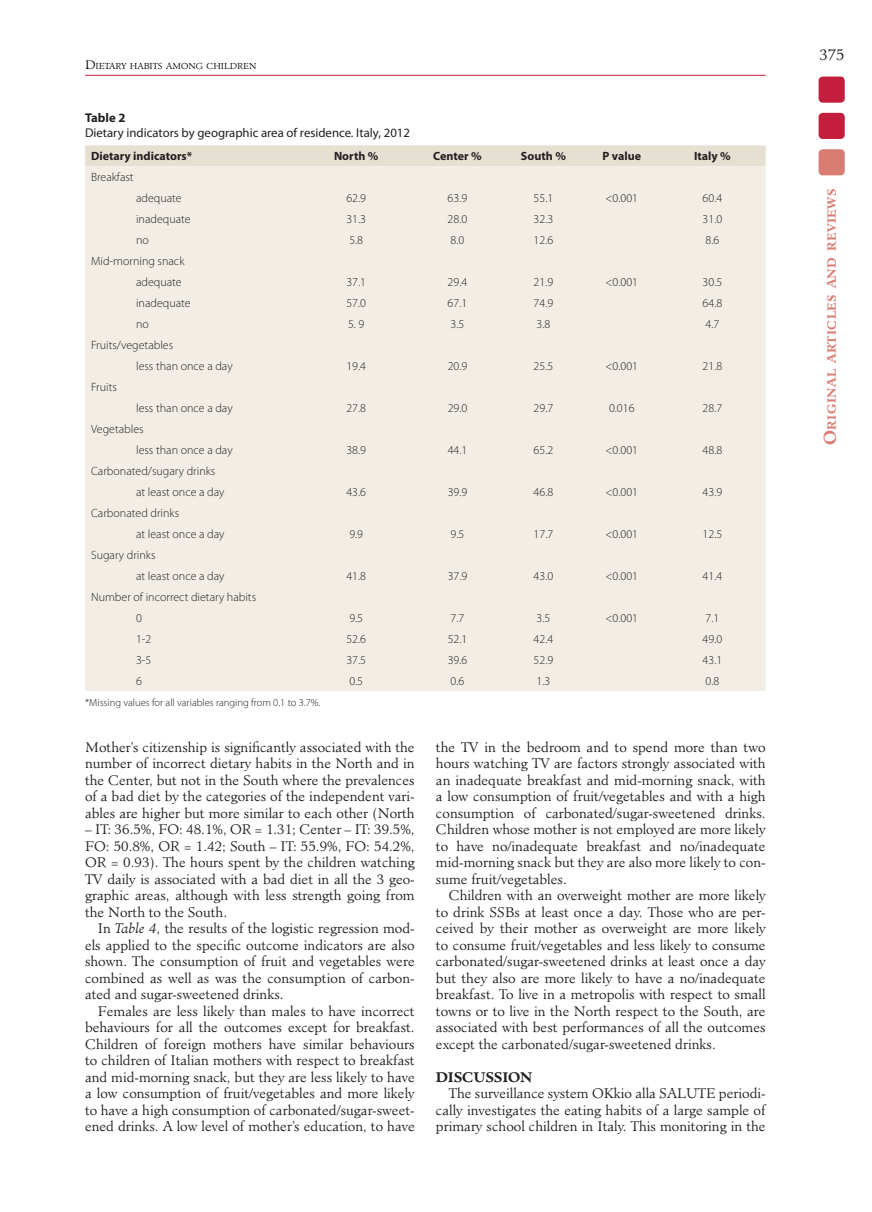
<style>
.page{position:relative;width:872px;height:1212px;background:#fff}
.page>*{position:absolute;margin:0;border:0;box-sizing:border-box;transform-origin:0 0}
.t1{font:300 15px "Minister Std";color:#231f20}
.t2{font:300 13.5px/16.5px "Minister Std";color:#231f20;text-align:justify}
.t3{font:700 13.5px "Minister Std";letter-spacing:-.02em;color:#231f20}
.t4{font:12.75px "Myriad Pro";color:#231f20}
.t5{font:700 12.75px "Myriad Pro";color:#231f20}
.t6{font:300 12px/21px "Myriad Pro";color:#231f20}
.t7{font:700 12px "Myriad Pro";color:#231f20}
.t8{font:700 11.55px "Minister Std";letter-spacing:.045em;color:#d97c74}
.t9{font:300 10.5px "Myriad Pro";color:#231f20}
.t10{font:300 8.4px "Minister Std";color:#000}
.s1{font-size:12px}
.s2{font-style:italic}
.s3{font-size:16.5px}
</style>
<div class="page">
<hr style="left:85px;top:75px;width:680px;height:1px;background:#c31f3d">
<div style="left:818px;top:77px;width:26px;height:26px;background:#c31f3d;border-radius:4px"></div>
<div style="left:818px;top:113px;width:26px;height:26px;background:#c31f3d;border-radius:4px"></div>
<div style="left:818px;top:149px;width:26px;height:26px;background:#d97c74;border-radius:4px"></div>
<div style="left:85px;top:145px;width:680px;height:21px;background:#e6e0d3"></div>
<div style="left:85px;top:166px;width:680px;height:525px;background:#f2eee6"></div>
<p class="t10" style="left:85px;top:61px;width:173px"><span class="s1">D</span>IETARY HABITS AMONG CHILDREN</p>
<p class="t5" style="left:85px;top:110px;width:42px">Table 2</p>
<p class="t4" style="left:85px;top:126px;width:326px">Dietary indicators by geographic area of residence. Italy, 2012</p>
<p class="t7" style="left:91px;top:150px;width:103px">Dietary indicators*</p>
<p class="t7" style="left:334px;top:150px;width:46px">North %</p>
<p class="t7" style="left:433px;top:150px;width:50px">Center %</p>
<p class="t7" style="left:521px;top:150px;width:46px">South %</p>
<p class="t7" style="left:602px;top:150px;width:40px">P value</p>
<p class="t7" style="left:694px;top:150px;width:38px">Italy %</p>
<p class="t6" style="left:91px;top:167px;width:44px">Breakfast</p>
<p class="t6" style="left:136px;top:188px;width:47px">adequate</p>
<p class="t6" style="left:346px;top:188px;width:21px">62.9</p>
<p class="t6" style="left:447px;top:188px;width:21px">63.9</p>
<p class="t6" style="left:533px;top:188px;width:21px">55.1</p>
<p class="t6" style="left:605px;top:188px;width:34px">&lt;0.001</p>
<p class="t6" style="left:702px;top:188px;width:21px">60.4</p>
<p class="t6" style="left:136px;top:209px;width:56px">inadequate</p>
<p class="t6" style="left:346px;top:209px;width:21px">31.3</p>
<p class="t6" style="left:447px;top:209px;width:21px">28.0</p>
<p class="t6" style="left:533px;top:209px;width:21px">32.3</p>
<p class="t6" style="left:702px;top:209px;width:21px">31.0</p>
<p class="t6" style="left:136px;top:230px;width:14px">no</p>
<p class="t6" style="left:349px;top:230px;width:15px">5.8</p>
<p class="t6" style="left:450px;top:230px;width:15px">8.0</p>
<p class="t6" style="left:533px;top:230px;width:21px">12.6</p>
<p class="t6" style="left:705px;top:230px;width:15px">8.6</p>
<p class="t6" style="left:91px;top:251px;width:95px;text-align:right">Mid-morning snack adequate</p>
<p class="t6" style="left:346px;top:272px;width:21px">37.1</p>
<p class="t6" style="left:447px;top:272px;width:21px">29.4</p>
<p class="t6" style="left:533px;top:272px;width:21px">21.9</p>
<p class="t6" style="left:605px;top:272px;width:34px">&lt;0.001</p>
<p class="t6" style="left:702px;top:272px;width:21px">30.5</p>
<p class="t6" style="left:136px;top:293px;width:56px">inadequate</p>
<p class="t6" style="left:346px;top:293px;width:21px">57.0</p>
<p class="t6" style="left:447px;top:293px;width:21px">67.1</p>
<p class="t6" style="left:533px;top:293px;width:21px">74.9</p>
<p class="t6" style="left:702px;top:293px;width:21px">64.8</p>
<p class="t6" style="left:136px;top:314px;width:14px">no</p>
<p class="t6" style="left:348px;top:314px;width:18px">5. 9</p>
<p class="t6" style="left:450px;top:314px;width:15px">3.5</p>
<p class="t6" style="left:536px;top:314px;width:15px">3.8</p>
<p class="t6" style="left:705px;top:314px;width:15px">4.7</p>
<p class="t6" style="left:136px;top:335px;width:98px;text-indent:-45px">Fruits/vegetables<br>less than once a day</p>
<p class="t6" style="left:346px;top:356px;width:21px">19.4</p>
<p class="t6" style="left:447px;top:356px;width:21px">20.9</p>
<p class="t6" style="left:533px;top:356px;width:21px">25.5</p>
<p class="t6" style="left:605px;top:356px;width:34px">&lt;0.001</p>
<p class="t6" style="left:702px;top:356px;width:21px">21.8</p>
<p class="t6" style="left:91px;top:377px;width:27px">Fruits</p>
<p class="t6" style="left:136px;top:398px;width:98px">less than once a day</p>
<p class="t6" style="left:346px;top:398px;width:21px">27.8</p>
<p class="t6" style="left:447px;top:398px;width:21px">29.0</p>
<p class="t6" style="left:533px;top:398px;width:21px">29.7</p>
<p class="t6" style="left:609px;top:398px;width:27px">0.016</p>
<p class="t6" style="left:702px;top:398px;width:21px">28.7</p>
<p class="t6" style="left:136px;top:419px;width:98px;text-indent:-45px">Vegetables<br>less than once a day</p>
<p class="t6" style="left:346px;top:440px;width:21px">38.9</p>
<p class="t6" style="left:447px;top:440px;width:21px">44.1</p>
<p class="t6" style="left:533px;top:440px;width:21px">65.2</p>
<p class="t6" style="left:605px;top:440px;width:34px">&lt;0.001</p>
<p class="t6" style="left:702px;top:440px;width:21px">48.8</p>
<p class="t6" style="left:136px;top:461px;width:90px;text-indent:-45px">Carbonated/sugary drinks at least once a day</p>
<p class="t6" style="left:136px;top:503px;width:90px;text-indent:-45px">Carbonated drinks<br>at least once a day</p>
<p class="t6" style="left:136px;top:545px;width:90px;text-indent:-45px">Sugary drinks<br>at least once a day</p>
<p class="t6" style="left:136px;top:587px;width:121px;text-indent:-45px">Number of incorrect dietary habits<br>0</p>
<p class="t6" style="left:346px;top:482px;width:21px">43.6</p>
<p class="t6" style="left:447px;top:482px;width:21px">39.9</p>
<p class="t6" style="left:533px;top:482px;width:21px">46.8</p>
<p class="t6" style="left:605px;top:482px;width:34px">&lt;0.001</p>
<p class="t6" style="left:702px;top:482px;width:21px">43.9</p>
<p class="t6" style="left:349px;top:524px;width:15px">9.9</p>
<p class="t6" style="left:450px;top:524px;width:15px">9.5</p>
<p class="t6" style="left:533px;top:524px;width:21px">17.7</p>
<p class="t6" style="left:605px;top:524px;width:34px">&lt;0.001</p>
<p class="t6" style="left:702px;top:524px;width:21px">12.5</p>
<p class="t6" style="left:346px;top:566px;width:21px">41.8</p>
<p class="t6" style="left:447px;top:566px;width:21px">37.9</p>
<p class="t6" style="left:533px;top:566px;width:21px">43.0</p>
<p class="t6" style="left:605px;top:566px;width:34px">&lt;0.001</p>
<p class="t6" style="left:702px;top:566px;width:21px">41.4</p>
<p class="t6" style="left:349px;top:608px;width:15px">9.5</p>
<p class="t6" style="left:450px;top:608px;width:15px">7.7</p>
<p class="t6" style="left:536px;top:608px;width:15px">3.5</p>
<p class="t6" style="left:605px;top:608px;width:34px">&lt;0.001</p>
<p class="t6" style="left:705px;top:608px;width:15px">7.1</p>
<p class="t6" style="left:136px;top:629px;width:17px">1-2</p>
<p class="t6" style="left:346px;top:629px;width:21px">52.6</p>
<p class="t6" style="left:447px;top:629px;width:21px">52.1</p>
<p class="t6" style="left:533px;top:629px;width:21px">42.4</p>
<p class="t6" style="left:702px;top:629px;width:21px">49.0</p>
<p class="t6" style="left:136px;top:650px;width:17px">3-5</p>
<p class="t6" style="left:346px;top:650px;width:21px">37.5</p>
<p class="t6" style="left:447px;top:650px;width:21px">39.6</p>
<p class="t6" style="left:533px;top:650px;width:21px">52.9</p>
<p class="t6" style="left:702px;top:650px;width:21px">43.1</p>
<p class="t6" style="left:136px;top:671px;width:7px">6</p>
<p class="t6" style="left:349px;top:671px;width:15px">0.5</p>
<p class="t6" style="left:450px;top:671px;width:15px">0.6</p>
<p class="t6" style="left:536px;top:671px;width:15px">1.3</p>
<p class="t6" style="left:705px;top:671px;width:15px">0.8</p>
<p class="t9" style="left:85px;top:696px;width:237px">*Missing values for all variables ranging from 0.1 to 3.7%.</p>
<p class="t2" style="left:85px;top:739px;width:331px">Mother’s citizenship is significantly associated with the number of incorrect dietary habits in the North and in the Center, but not in the South where the prevalences of a bad diet by the categories of the independent vari&shy;ables are higher but more similar to each other (North</p>
<p class="t2" style="left:85px;top:821px;width:331px">– IT: 36.5%, FO: 48.1%, OR = 1.31; Center – IT: 39.5%, FO: 50.8%, OR = 1.42; South – IT: 55.9%, FO: 54.2%, OR = 0.93). The hours spent by the children watching TV daily is associated with a bad diet in all the 3 geo&shy;graphic areas, although with less strength going from the North to the South.</p>
<p class="t2" style="left:85px;top:920px;width:331px;text-indent:13px">In <span class="s2">Table 4</span>, the results of the logistic regression mod&shy;els applied to the specific outcome indicators are also shown. The consumption of fruit and vegetables were combined as well as was the consumption of carbon&shy;ated and sugar-sweetened drinks.</p>
<p class="t2" style="left:85px;top:1003px;width:331px;text-indent:13px">Females are less likely than males to have incorrect behaviours for all the outcomes except for breakfast.<br>Children of foreign mothers have similar behaviours to children of Italian mothers with respect to breakfast and mid-morning snack, but they are less likely to have a low consumption of fruit/vegetables and more likely to have a high consumption of carbonated/sugar-sweet&shy;ened drinks. A low level of mother’s education, to have</p>
<p class="t2" style="left:436px;top:739px;width:331px">the TV in the bedroom and to spend more than two hours watching TV are factors strongly associated with an inadequate breakfast and mid-morning snack, with a low consumption of fruit/vegetables and with a high consumption of carbonated/sugar-sweetened drinks.<br>Children whose mother is not employed are more likely to have no/inadequate breakfast and no/inadequate mid-morning snack but they are also more likely to con&shy;sume fruit/vegetables.</p>
<p class="t2" style="left:436px;top:887px;width:331px;text-indent:13px">Children with an overweight mother are more likely to drink SSBs at least once a day. Those who are per&shy;ceived by their mother as overweight are more likely to consume fruit/vegetables and less likely to consume carbonated/sugar-sweetened drinks at least once a day but they also are more likely to have a no/inadequate breakfast. To live in a metropolis with respect to small towns or to live in the North respect to the South, are associated with best performances of all the outcomes except the carbonated/sugar-sweetened drinks.</p>
<p class="t3" style="left:436px;top:1068px;width:98px">DISCUSSION</p>
<p class="t2" style="left:436px;top:1085px;width:331px;text-indent:13px">The surveillance system OKkio alla SALUTE periodi&shy;cally investigates the eating habits of a large sample of primary school children in Italy. This monitoring in the</p>
<p class="t1" style="left:819px;top:45px;width:27px">375</p>
<p class="t8" style="left:824px;top:445px;width:258px;rotate:-90deg"><span class="s3">O</span>riginal articles and reviews</p>
</div>
